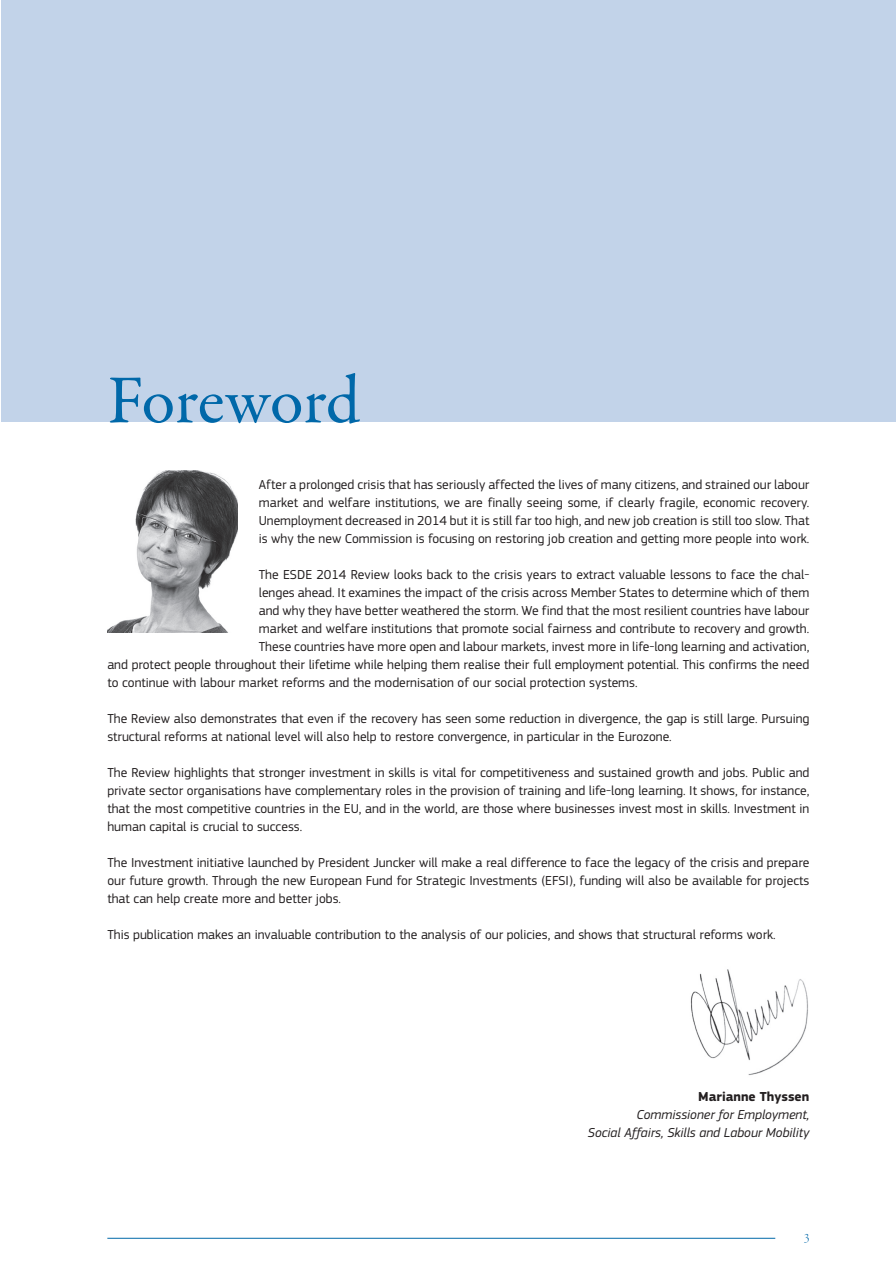
<style>
.page{position:relative;width:896px;height:1263px;background:#fff}
.page>*{position:absolute;margin:0;border:0;box-sizing:border-box;transform-origin:0 0}
.t1{font:69px "Garamond Premr Pro";letter-spacing:-.005em;color:#0068a9}
.t2{font:13.5px/18px "EC Square Sans Pro";color:#231f20;text-align:justify}
.t3{font:italic 13.5px/18px "EC Square Sans Pro";color:#231f20;text-align:right}
.t4{font:700 13.5px "EC Square Sans Pro";color:#231f20}
.t5{font:13.5px "Garamond Premr Pro Lt Disp";color:#0068a9}
</style>
<div class="page">
<div style="left:1px;top:0;width:894px;height:422px;background:#c2d3e9"></div>
<hr style="left:107px;top:1237px;width:668px;height:1px;background:#0068a9">
<img style="left:107px;top:470px;width:130px;height:162px">
<img style="left:690px;top:969px;width:118px;height:106px">
<h1 class="t1" style="left:107px;top:359px;width:254px">Foreword</h1>
<p class="t2" style="left:259px;top:475px;width:552px">After a prolonged crisis that has seriously affected the lives of many citizens, and strained our labour market and welfare institutions, we are finally seeing some, if clearly fragile, economic recovery.<br>Unemployment decreased in 2014 but it is still far too high, and new job creation is still too slow. That is why the new Commission is focusing on restoring job creation and getting more people into work.</p>
<p class="t2" style="left:259px;top:565px;width:552px">The ESDE 2014 Review looks back to the crisis years to extract valuable lessons to face the chal-</p>
<p class="t2" style="left:259px;top:583px;width:552px">lenges ahead. It examines the impact of the crisis across Member States to determine which of them</p>
<p class="t2" style="left:259px;top:601px;width:552px">and why they have better weathered the storm. We find that the most resilient countries have labour</p>
<p class="t2" style="left:259px;top:619px;width:552px">market and welfare institutions that promote social fairness and contribute to recovery and growth.</p>
<p class="t2" style="left:259px;top:637px;width:552px">These countries have more open and labour markets, invest more in life-long learning and activation,</p>
<p class="t2" style="left:107px;top:655px;width:703px">and protect people throughout their lifetime while helping them realise their full employment potential. This confirms the need</p>
<p class="t2" style="left:107px;top:673px;width:531px">to continue with labour market reforms and the modernisation of our social protection systems.</p>
<p class="t2" style="left:107px;top:709px;width:703px">The Review also demonstrates that even if the recovery has seen some reduction in divergence, the gap is still large. Pursuing structural reforms at national level will also help to restore convergence, in particular in the Eurozone.</p>
<p class="t2" style="left:107px;top:763px;width:703px">The Review highlights that stronger investment in skills is vital for competitiveness and sustained growth and jobs. Public and private sector organisations have complementary roles in the provision of training and life-long learning. It shows, for instance, that the most competitive countries in the EU, and in the world, are those where businesses invest most in skills. Investment in human capital is crucial to success.</p>
<p class="t2" style="left:107px;top:853px;width:703px">The Investment initiative launched by President Juncker will make a real difference to face the legacy of the crisis and prepare our future growth. Through the new European Fund for Strategic Investments (EFSI), funding will also be available for projects that can help create more and better jobs.</p>
<p class="t2" style="left:107px;top:925px;width:669px">This publication makes an invaluable contribution to the analysis of our policies, and shows that structural reforms work.</p>
<p class="t4" style="left:698px;top:1088px;width:113px">Marianne Thyssen</p>
<p class="t3" style="left:588px;top:1105px;width:223px">Commissioner for Employment,<br>Social Affairs, Skills and Labour Mobility</p>
<p class="t5" style="left:803px;top:1229px;width:7px">3</p>
</div>
